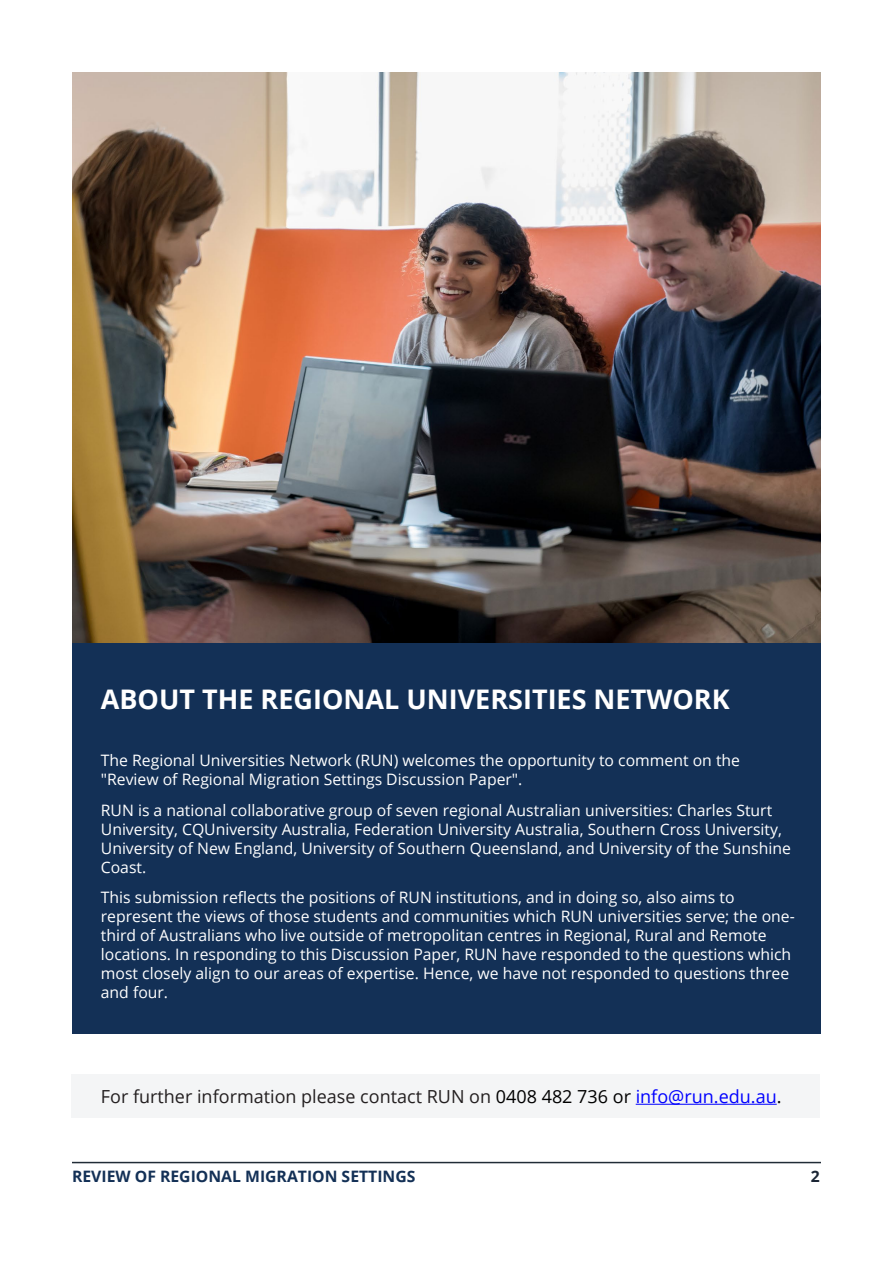
<style>
.page{position:relative;width:893px;height:1263px;background:#fff}
.page>*{position:absolute;margin:0;border:0;box-sizing:border-box;transform-origin:0 0}
.t1{font:700 27px "Open Sans";color:#fff}
.t2{font:18px "Open Sans";color:#231f20}
.Maybe{font:15.75px/18.9px "Open Sans";color:#fff}
.t3{font:700 15.75px "Open Sans";color:#133056}
.t4{font:700 15.75px "Open Sans";color:#1a2534}
.s1{color:#000}
.s2{color:#00f}
</style>
<div class="page">
<hr style="left:72px;top:1162px;width:749px;height:1px;background:#212c37">
<img style="left:72px;top:72px;width:749px;height:571px">
<div style="left:72px;top:1074px;width:748px;height:44px;background:#f4f5f6"></div>
<div style="left:72px;top:643px;width:749px;height:390px;background:#133056"></div>
<hr style="left:636px;top:1104px;width:141px;height:1px;background:#00f">
<p class="t1" style="left:101px;top:680px;width:630px">ABOUT THE REGIONAL UNIVERSITIES NETWORK</p>
<p class="Maybe" style="left:101px;top:750px;width:641px">The Regional Universities Network (RUN) welcomes the opportunity to comment on the "Review of Regional Migration Settings Discussion Paper".</p>
<p class="Maybe" style="left:101px;top:800px;width:691px">RUN is a national collaborative group of seven regional Australian universities: Charles Sturt University, CQUniversity Australia, Federation University Australia, Southern Cross University, University of New England, University of Southern Queensland, and University of the Sunshine Coast.</p>
<p class="Maybe" style="left:101px;top:888px;width:695px">This submission reflects the positions of RUN institutions, and in doing so, also aims to represent the views of those students and communities which RUN universities serve; the one&shy;third of Australians who live outside of metropolitan centres in Regional, Rural and Remote locations. In responding to this Discussion Paper, RUN have responded to the questions which most closely align to our areas of expertise. Hence, we have not responded to questions three and four.</p>
<p class="t2" style="left:101px;top:1084px;width:682px">For further information please contact RUN on <span class="s1">0408 482 736 or</span> <span class="s2">info@run.edu.au</span><span class="s1">.</span></p>
<p class="t3" style="left:72px;top:1165px;width:345px">REVIEW OF REGIONAL MIGRATION SETTINGS</p>
<p class="t4" style="left:811px;top:1165px;width:10px">2</p>
</div>
